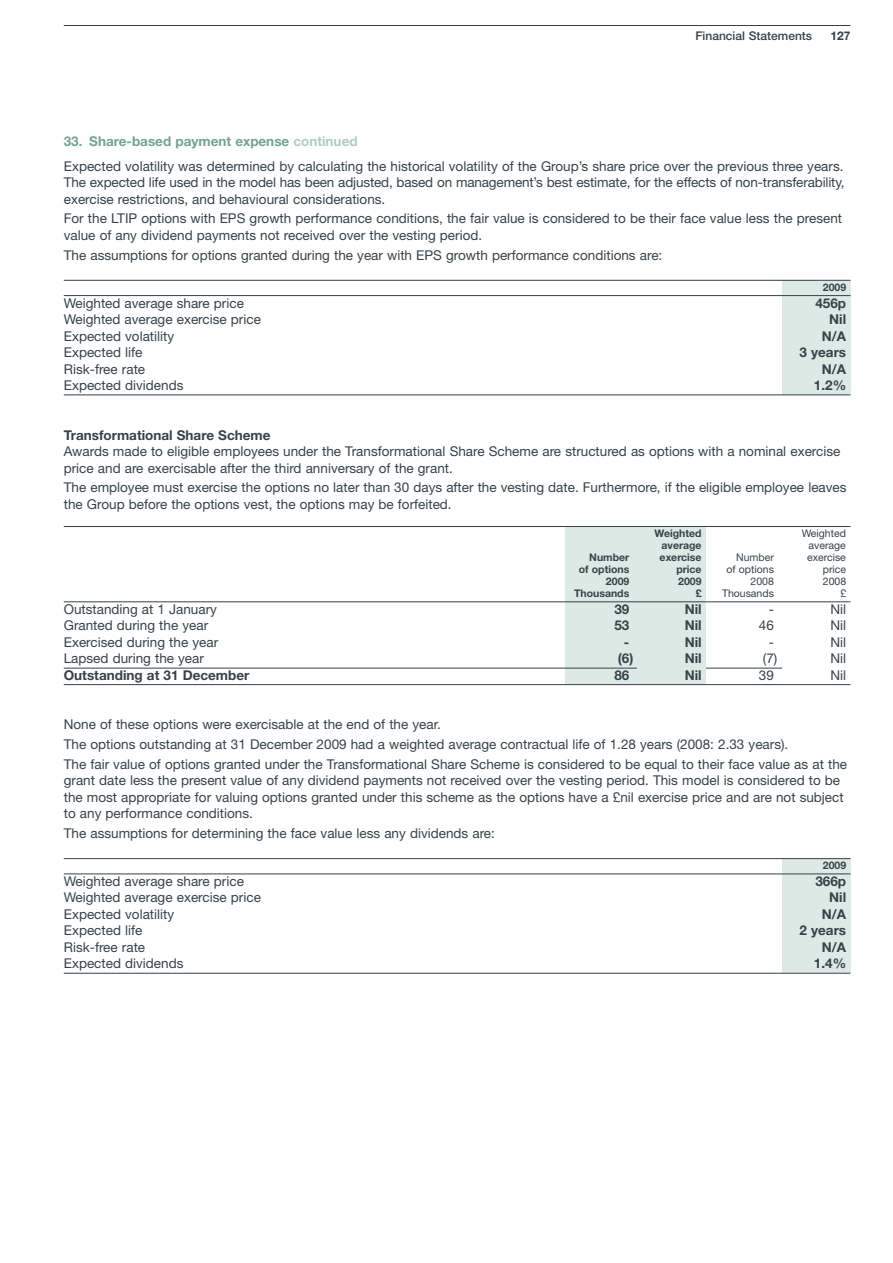
<style>
.page{position:relative;width:893px;height:1263px;background:#fff}
.page>*{position:absolute;margin:0;border:0;box-sizing:border-box;transform-origin:0 0}
.t1{font:13.5px/16.5px "Helvetica Neue";color:#35424a}
.t2{font:700 13.5px "Helvetica Neue";color:#35424a}
.t3{font:500 12px "Helvetica Neue";color:#35424a}
.t4{font:700 12px "Helvetica Neue";color:#35424a}
.t5{font:700 10.5px "Helvetica Neue";color:#35424a}
.t6{font:10.5px "Helvetica Neue";color:#35424a}
.s1{font-weight:700;color:#71a492}
.s2{font-weight:700;color:#b0ccc2}
.s3{font-weight:700}
</style>
<div class="page">
<div style="left:782px;top:280px;width:68px;height:115px;background:#dce9e4"></div>
<div style="left:782px;top:859px;width:68px;height:114px;background:#dce9e4"></div>
<div style="left:566px;top:527px;width:140px;height:157px;background:#dce9e4"></div>
<hr style="left:64px;top:25px;width:786px;height:1px;background:#35424a">
<hr style="left:64px;top:280px;width:786px;height:1px;background:#35424a">
<hr style="left:64px;top:295px;width:786px;height:1px;background:#35424a">
<hr style="left:64px;top:394px;width:786px;height:1px;background:#35424a">
<hr style="left:64px;top:526px;width:786px;height:1px;background:#35424a">
<hr style="left:64px;top:601px;width:786px;height:1px;background:#35424a">
<hr style="left:64px;top:668px;width:786px;height:1px;background:#35424a">
<hr style="left:64px;top:684px;width:786px;height:1px;background:#35424a">
<hr style="left:64px;top:858px;width:786px;height:1px;background:#35424a">
<hr style="left:64px;top:874px;width:786px;height:1px;background:#35424a">
<hr style="left:64px;top:973px;width:786px;height:1px;background:#35424a">
<hr style="left:638px;top:667px;width:68px;height:3px;background:#dce9e4">
<hr style="left:782px;top:667px;width:71px;height:2px;background:#fff">
<p class="t3" style="left:695px;top:32px;width:118px">Financial Statements</p>
<p class="t4" style="left:830px;top:32px;width:22px">127</p>
<p class="t1" style="left:64px;top:130px;width:781px;line-height:25px"><span class="s1">33. Share-based payment expense</span> <span class="s2">continued<br></span>Expected volatility was determined by calculating the historical volatility of the Group’s share price over the previous three years.</p>
<p class="t1" style="left:64px;top:175px;width:782px">The expected life used in the model has been adjusted, based on management’s best estimate, for the effects of non-transferability, exercise restrictions, and behavioural considerations.</p>
<p class="t1" style="left:64px;top:212px;width:780px">For the LTIP options with EPS growth performance conditions, the fair value is considered to be their face value less the present value of any dividend payments not received over the vesting period.</p>
<p class="t1" style="left:64px;top:248px;width:600px">The assumptions for options granted during the year with EPS growth performance conditions are:</p>
<p class="t5" style="left:823px;top:284px;width:25px">2009</p>
<p class="t1" style="left:64px;top:296px;width:182px">Weighted average share price</p>
<p class="t2" style="left:815px;top:298px;width:32px">456p</p>
<p class="t1" style="left:64px;top:312px;width:199px">Weighted average exercise price</p>
<p class="t2" style="left:829px;top:314px;width:18px">Nil</p>
<p class="t1" style="left:64px;top:329px;width:112px">Expected volatility</p>
<p class="t2" style="left:822px;top:331px;width:26px">N/A</p>
<p class="t1" style="left:64px;top:345px;width:80px">Expected life</p>
<p class="t2" style="left:800px;top:347px;width:48px">3 years</p>
<p class="t1" style="left:64px;top:362px;width:83px">Risk-free rate</p>
<p class="t2" style="left:822px;top:364px;width:26px">N/A</p>
<p class="t1" style="left:64px;top:378px;width:121px">Expected dividends</p>
<p class="t2" style="left:814px;top:380px;width:34px">1.2%</p>
<p class="t1" style="left:64px;top:428px;width:778px"><span class="s3">Transformational Share Scheme<br></span>Awards made to eligible employees under the Transformational Share Scheme are structured as options with a nominal exercise price and are exercisable after the third anniversary of the grant.</p>
<p class="t1" style="left:64px;top:481px;width:784px">The employee must exercise the options no later than 30 days after the vesting date. Furthermore, if the eligible employee leaves the Group before the options vest, the options may be forfeited.</p>
<p class="t5" style="left:655px;top:530px;width:49px">Weighted</p>
<p class="t6" style="left:802px;top:530px;width:46px">Weighted</p>
<p class="t5" style="left:662px;top:542px;width:42px">average</p>
<p class="t6" style="left:809px;top:542px;width:39px">average</p>
<p class="t5" style="left:589px;top:554px;width:42px">Number</p>
<p class="t5" style="left:660px;top:554px;width:43px">exercise</p>
<p class="t6" style="left:736px;top:554px;width:39px">Number</p>
<p class="t6" style="left:807px;top:554px;width:40px">exercise</p>
<p class="t5" style="left:579px;top:566px;width:52px">of options</p>
<p class="t5" style="left:676px;top:566px;width:27px">price</p>
<p class="t6" style="left:727px;top:566px;width:49px">of options</p>
<p class="t6" style="left:823px;top:566px;width:25px">price</p>
<p class="t5" style="left:606px;top:578px;width:25px">2009</p>
<p class="t5" style="left:678px;top:578px;width:25px">2009</p>
<p class="t6" style="left:751px;top:578px;width:25px">2008</p>
<p class="t6" style="left:823px;top:578px;width:25px">2008</p>
<p class="t5" style="left:574px;top:590px;width:57px">Thousands</p>
<p class="t5" style="left:696px;top:590px;width:7px">£</p>
<p class="t6" style="left:722px;top:590px;width:53px">Thousands</p>
<p class="t6" style="left:840px;top:590px;width:7px">£</p>
<p class="t1" style="left:64px;top:602px;width:155px">Outstanding at 1 January</p>
<p class="t2" style="left:614px;top:604px;width:17px">39</p>
<p class="t2" style="left:685px;top:604px;width:18px">Nil</p>
<p class="t1" style="left:769px;top:602px;width:7px">-</p>
<p class="t1" style="left:830px;top:602px;width:17px">Nil</p>
<p class="t1" style="left:64px;top:619px;width:146px">Granted during the year</p>
<p class="t2" style="left:614px;top:621px;width:17px">53</p>
<p class="t2" style="left:685px;top:621px;width:18px">Nil</p>
<p class="t1" style="left:759px;top:619px;width:17px">46</p>
<p class="t1" style="left:830px;top:619px;width:17px">Nil</p>
<p class="t1" style="left:64px;top:635px;width:156px">Exercised during the year</p>
<p class="t2" style="left:624px;top:637px;width:7px">-</p>
<p class="t2" style="left:685px;top:637px;width:18px">Nil</p>
<p class="t1" style="left:769px;top:635px;width:7px">-</p>
<p class="t1" style="left:830px;top:635px;width:17px">Nil</p>
<p class="t1" style="left:64px;top:652px;width:142px">Lapsed during the year</p>
<p class="t2" style="left:618px;top:654px;width:17px">(6)</p>
<p class="t2" style="left:685px;top:654px;width:18px">Nil</p>
<p class="t1" style="left:763px;top:652px;width:16px">(7)</p>
<p class="t1" style="left:830px;top:652px;width:17px">Nil</p>
<p class="t2" style="left:64px;top:670px;width:187px">Outstanding at 31 December</p>
<p class="t2" style="left:614px;top:670px;width:17px">86</p>
<p class="t2" style="left:685px;top:670px;width:18px">Nil</p>
<p class="t1" style="left:759px;top:668px;width:17px">39</p>
<p class="t1" style="left:830px;top:668px;width:17px">Nil</p>
<p class="t1" style="left:64px;top:716px;width:785px;line-height:19.6px">None of these options were exercisable at the end of the year.<br>The options outstanding at 31 December 2009 had a weighted average contractual life of 1.28 years (2008: 2.33 years).<br>The fair value of options granted under the Transformational Share Scheme is considered to be equal to their face value as at the</p>
<p class="t1" style="left:64px;top:773px;width:781px">grant date less the present value of any dividend payments not received over the vesting period. This model is considered to be the most appropriate for valuing options granted under this scheme as the options have a £nil exercise price and are not subject to any performance conditions.</p>
<p class="t1" style="left:64px;top:826px;width:433px">The assumptions for determining the face value less any dividends are:</p>
<p class="t5" style="left:823px;top:862px;width:25px">2009</p>
<p class="t1" style="left:64px;top:874px;width:182px">Weighted average share price</p>
<p class="t2" style="left:815px;top:876px;width:32px">366p</p>
<p class="t1" style="left:64px;top:891px;width:199px">Weighted average exercise price</p>
<p class="t2" style="left:829px;top:893px;width:18px">Nil</p>
<p class="t1" style="left:64px;top:907px;width:112px">Expected volatility</p>
<p class="t2" style="left:822px;top:909px;width:26px">N/A</p>
<p class="t1" style="left:64px;top:924px;width:80px">Expected life</p>
<p class="t2" style="left:800px;top:926px;width:48px">2 years</p>
<p class="t1" style="left:64px;top:940px;width:83px">Risk-free rate</p>
<p class="t2" style="left:822px;top:942px;width:26px">N/A</p>
<p class="t1" style="left:64px;top:957px;width:121px">Expected dividends</p>
<p class="t2" style="left:814px;top:959px;width:34px">1.4%</p>
</div>
